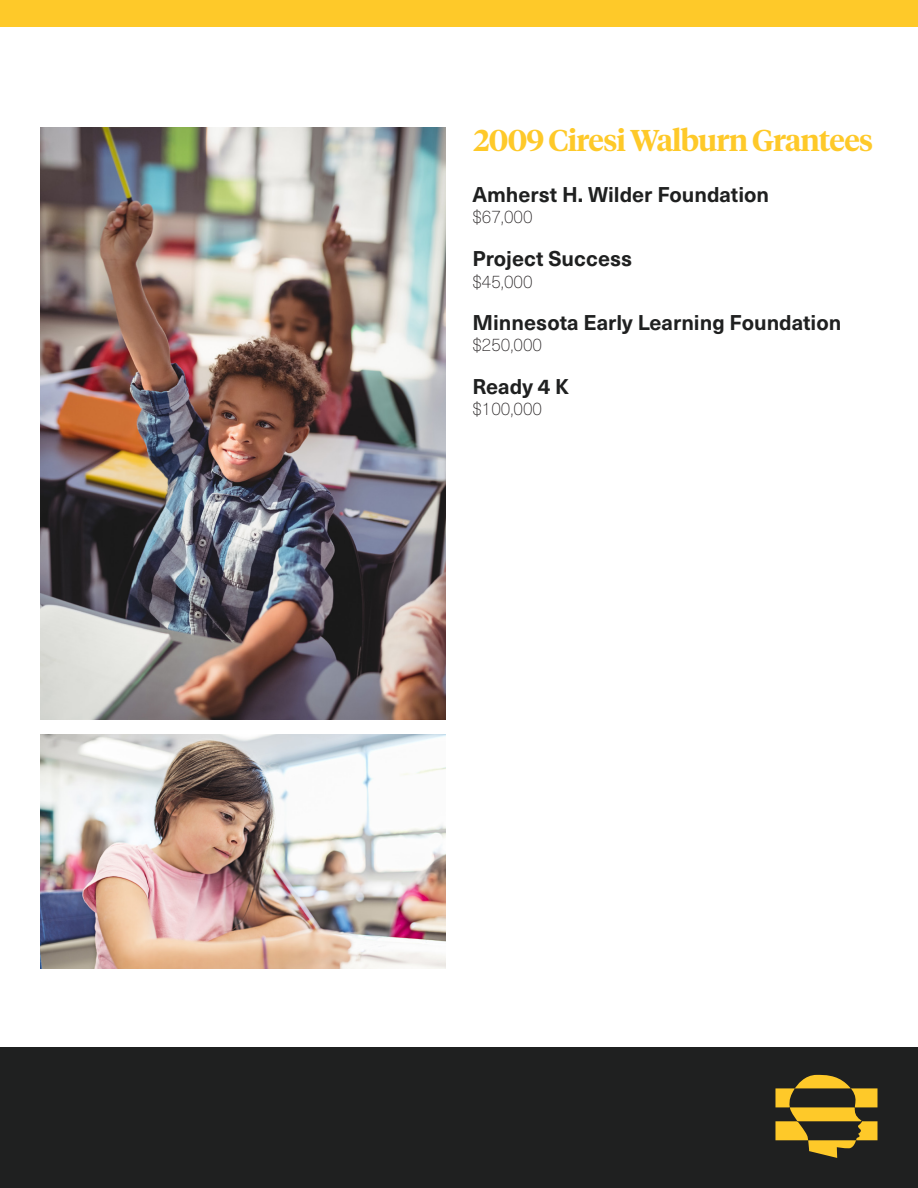
<style>
.page{position:relative;width:918px;height:1188px;background:#fff}
.page>*{position:absolute;margin:0;border:0;box-sizing:border-box;transform-origin:0 0}
.t1{font:600 30px "Tiempos Headline";letter-spacing:-.025em;color:#fec929}
.Body_Header{font:700 21px "Neue Haas Unica W1 G";color:#1f2020}
.t2{font:100 18px "Neue Haas Unica W1 G";color:#231f20}
</style>
<div class="page">
<img style="left:40px;top:734px;width:406px;height:234px">
<div style="left:0;top:1048px;width:918px;height:140px;background:#1f2020"></div>
<svg style="left:775px;top:1075px;width:103px;height:83px"></svg>
<img style="left:40px;top:127px;width:406px;height:592px">
<div style="left:1px;top:0;width:917px;height:27px;background:#fec929"></div>
<p class="t1" style="left:473px;top:120px;width:401px">2009 Ciresi Walburn Grantees</p>
<p class="Body_Header" style="left:472px;top:178px;width:298px">Amherst H. Wilder Foundation</p>
<p class="t2" style="left:472px;top:204px;width:62px">$67,000</p>
<p class="Body_Header" style="left:472px;top:243px;width:161px">Project Success</p>
<p class="t2" style="left:472px;top:269px;width:62px">$45,000</p>
<p class="Body_Header" style="left:472px;top:306px;width:370px">Minnesota Early Learning Foundation</p>
<p class="t2" style="left:472px;top:332px;width:71px">$250,000</p>
<p class="Body_Header" style="left:472px;top:370px;width:98px">Ready 4 K</p>
<p class="t2" style="left:472px;top:396px;width:71px">$100,000</p>
</div>
